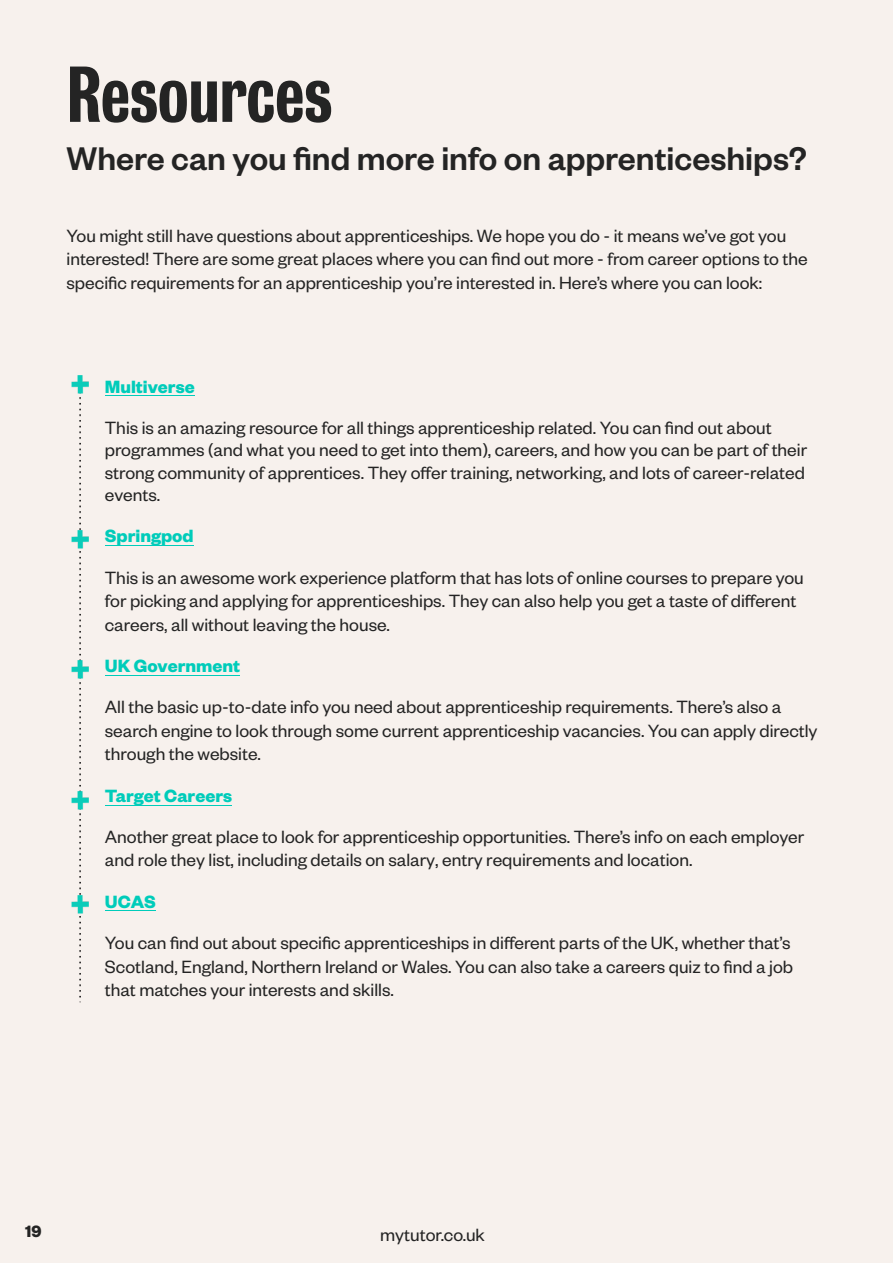
<style>
.page{position:relative;width:893px;height:1263px;background:#f7f1ed}
.page>*{position:absolute;margin:0;border:0;box-sizing:border-box;transform-origin:0 0}
.t1{font:500 72px "Bureau Grot Condensed";color:#242424}
.t2{font:500 36px "Founders Grotesk";color:#242424}
.t3{font:19.5px/23.4px "Founders Grotesk";color:#242424}
.t4{font:700 19.5px "Founders Grotesk";color:#00ccba}
.t5{font:700 18px "Founders Grotesk";color:#242424}
</style>
<div class="page">
<hr style="left:105px;top:395px;width:89px;height:1px;background:#00ccba">
<hr style="left:105px;top:910px;width:51px;height:1px;background:#00ccba">
<hr style="left:105px;top:805px;width:127px;height:1px;background:#00ccba">
<hr style="left:105px;top:675px;width:135px;height:1px;background:#00ccba">
<hr style="left:105px;top:545px;width:88px;height:1px;background:#00ccba">
<svg style="left:80px;top:393px;width:1px;height:609px"></svg>
<img style="left:71px;top:895px;width:17px;height:18px">
<img style="left:71px;top:791px;width:17px;height:18px">
<img style="left:71px;top:660px;width:17px;height:18px">
<img style="left:71px;top:531px;width:17px;height:17px">
<img style="left:71px;top:375px;width:17px;height:18px">
<h1 class="t1" style="left:67px;top:53px;width:267px">Resources</h1>
<h2 class="t2" style="left:67px;top:136px;width:742px">Where can you find more info on apprenticeships?</h2>
<p class="t3" style="left:67px;top:223px;width:743px">You might still have questions about apprenticeships. We hope you do - it means we’ve got you interested! There are some great places where you can find out more - from career options to the specific requirements for an apprenticeship you’re interested in. Here’s where you can look:</p>
<p class="t4" style="left:105px;top:374px;width:91px">Multiverse</p>
<p class="t3" style="left:105px;top:416px;width:704px;line-height:22.2px">This is an amazing resource for all things apprenticeship related. You can find out about programmes (and what you need to get into them), careers, and how you can be part of their strong community of apprentices. They offer training, networking, and lots of career-related events.</p>
<p class="t4" style="left:105px;top:524px;width:90px">Springpod</p>
<p class="t3" style="left:105px;top:565px;width:701px">This is an awesome work experience platform that has lots of online courses to prepare you for picking and applying for apprenticeships. They can also help you get a taste of different careers, all without leaving the house.</p>
<p class="t4" style="left:105px;top:653px;width:137px">UK Government</p>
<p class="t3" style="left:105px;top:694px;width:714px">All the basic up-to-date info you need about apprenticeship requirements. There’s also a search engine to look through some current apprenticeship vacancies. You can apply directly through the website.</p>
<p class="t4" style="left:105px;top:783px;width:129px">Target Careers</p>
<p class="t3" style="left:105px;top:824px;width:701px">Another great place to look for apprenticeship opportunities. There’s info on each employer and role they list, including details on salary, entry requirements and location.</p>
<p class="t4" style="left:105px;top:889px;width:53px">UCAS</p>
<p class="t3" style="left:105px;top:930px;width:690px">You can find out about specific apprenticeships in different parts of the UK, whether that’s<br>Scotland, England, Northern Ireland or Wales. You can also take a careers quiz to find a job that matches your interests and skills.</p>
<p class="t5" style="left:25px;top:1220px;width:18px">19</p>
<p class="t3" style="left:380px;top:1222px;width:106px">mytutor.co.uk</p>
</div>
